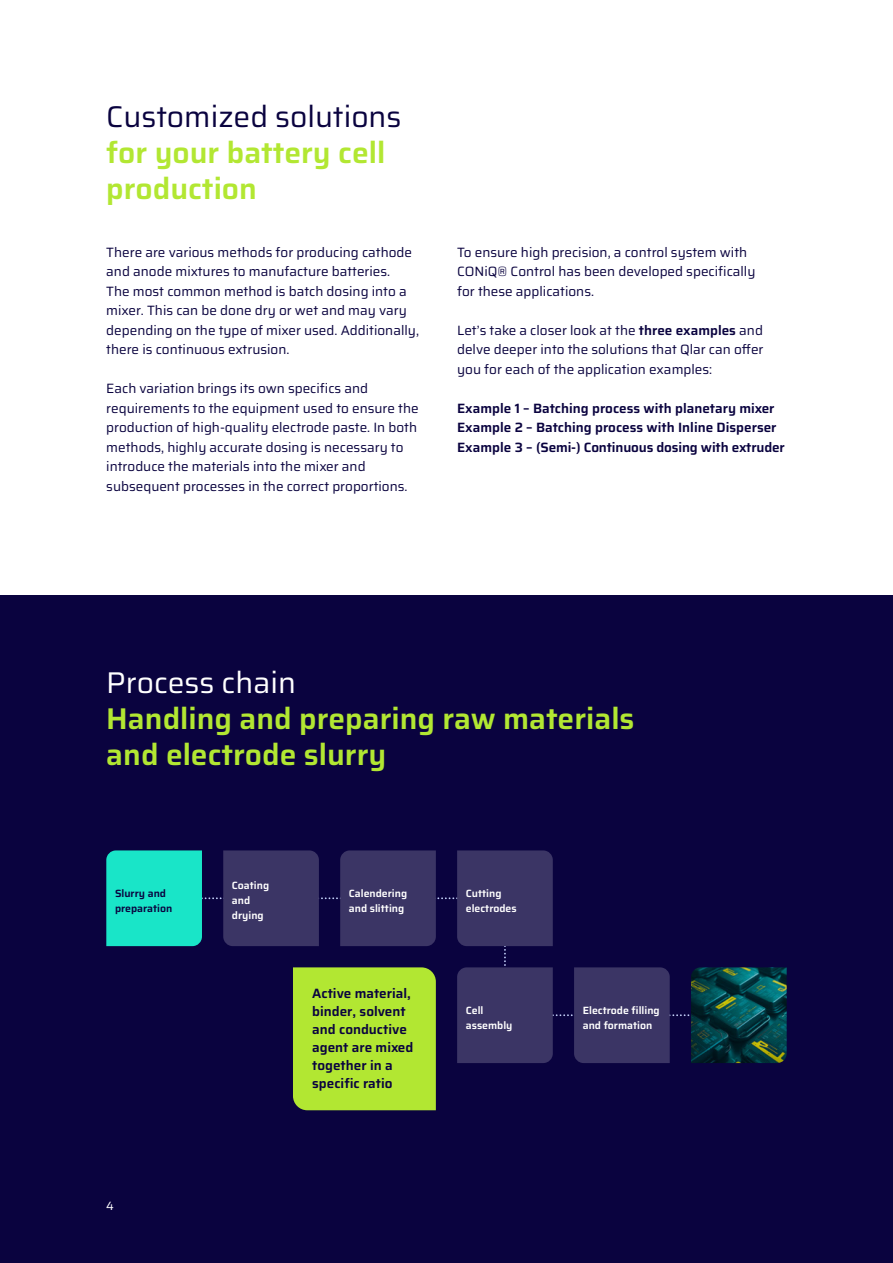
<style>
.page{position:relative;width:893px;height:1263px;background:#fff}
.page>*{position:absolute;margin:0;border:0;box-sizing:border-box;transform-origin:0 0}
.t1{font:600 30px/36px "Saira";color:#b2e732}
.t2{font:30px "Saira";color:#0a033f}
.t3{font:30px "Saira";color:#fff}
.t4{font:13.5px/19.5px "Saira";color:#0a033f}
.t5{font:600 13.5px/18px "Saira";color:#0a033f}
.t6{font:12px "Saira";color:#fff}
.t7{font:600 10.5px/15px "Saira";color:#fff}
.t8{font:600 10.5px/15px "Saira";color:#0a033f}
.s1{font-weight:600}
</style>
<div class="page">
<hr style="left:892px;top:0;width:1px;height:595px;background:#b2e732">
<div style="left:0;top:595px;width:893px;height:668px;background:#0a033f"></div>
<img style="left:760px;top:967px;width:27px;height:96px">
<svg style="left:106px;top:850px;width:654px;height:260px"></svg>
<h1 class="t2" style="left:106px;top:92px;width:297px">Customized solutions</h1>
<h1 class="t1" style="left:106px;top:133px;width:280px">for your battery cell production</h1>
<p class="t4" style="left:106px;top:242px;width:314px">There are various methods for producing cathode and anode mixtures to manufacture batteries.<br>The most common method is batch dosing into a mixer. This can be done dry or wet and may vary depending on the type of mixer used. Additionally, there is continuous extrusion.</p>
<p class="t4" style="left:106px;top:378px;width:314px">Each variation brings its own specifics and requirements to the equipment used to ensure the production of high-quality electrode paste. In both methods, highly accurate dosing is necessary to introduce the materials into the mixer and subsequent processes in the correct proportions.</p>
<p class="t4" style="left:457px;top:242px;width:300px">To ensure high precision, a control system with<br>CONiQ® Control has been developed specifically for these applications.</p>
<p class="t4" style="left:457px;top:320px;width:308px;text-align:justify">Let’s take a closer look at the <span class="s1">three examples</span> and delve deeper into the solutions that Qlar can offer you for each of the application examples:</p>
<p class="t5" style="left:457px;top:398px;width:329px;line-height:19.5px">Example 1 – Batching process with planetary mixer<br>Example 2 – Batching process with Inline Disperser<br>Example 3 – (Semi-) Continuous dosing with extruder</p>
<h1 class="t3" style="left:106px;top:658px;width:191px">Process chain</h1>
<h1 class="t1" style="left:106px;top:700px;width:530px">Handling and preparing raw materials and electrode slurry</h1>
<p class="t8" style="left:115px;top:885px;width:59px">Slurry and preparation</p>
<p class="t7" style="left:232px;top:878px;width:39px">Coating and drying</p>
<p class="t7" style="left:349px;top:885px;width:60px">Calendering and slitting</p>
<p class="t7" style="left:466px;top:885px;width:52px">Cutting electrodes</p>
<p class="t6" style="left:106px;top:1196px;width:9px">4</p>
<p class="t5" style="left:312px;top:984px;width:103px">Active material, binder, solvent and conductive agent are mixed together in a specific ratio</p>
<p class="t7" style="left:466px;top:1002px;width:48px">Cell assembly</p>
<p class="t7" style="left:583px;top:1002px;width:78px">Electrode filling and formation</p>
</div>
